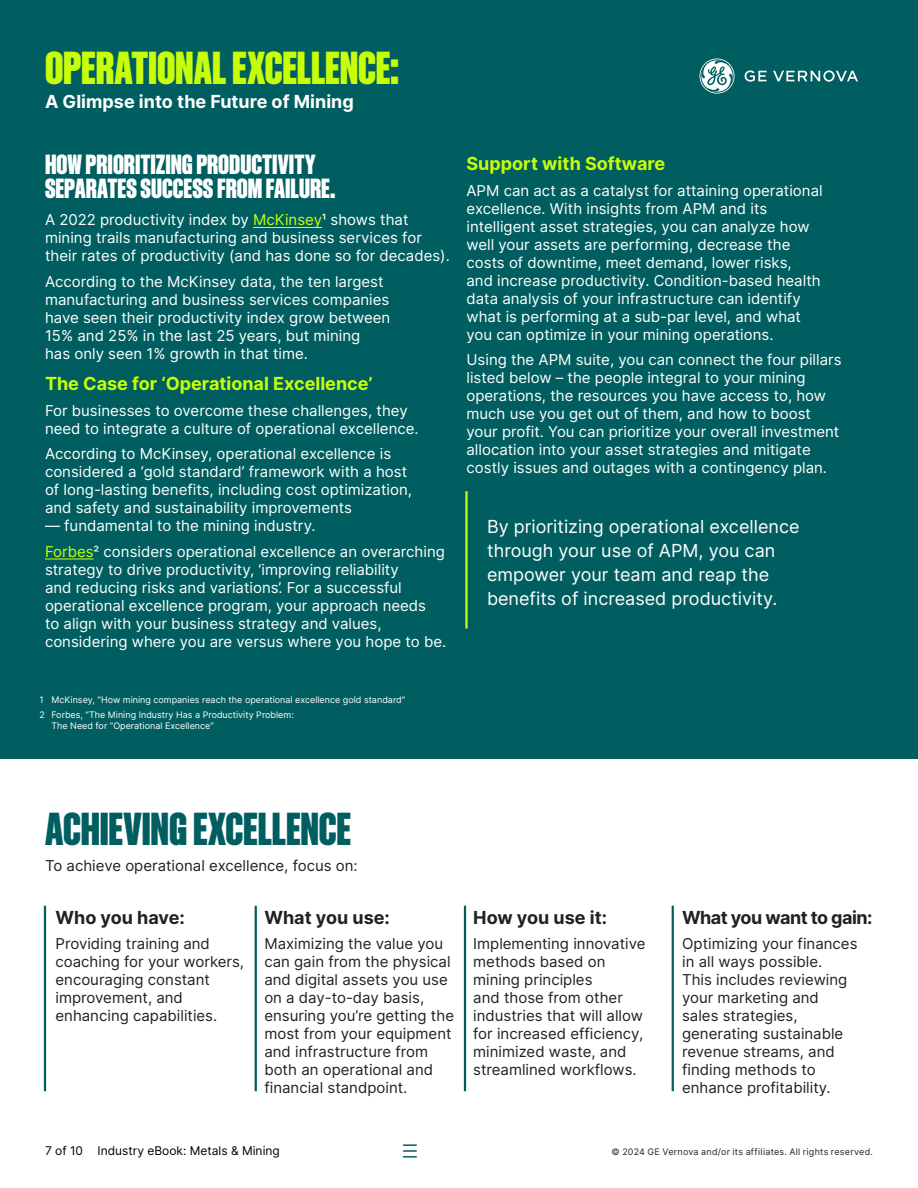
<style>
.page{position:relative;width:918px;height:1188px;background:#fff}
.page>*{position:absolute;margin:0;border:0;box-sizing:border-box;transform-origin:0 0}
.t1{font:800 45px "Sons Condensed";letter-spacing:-.005em;color:#c8ff08}
.t2{font:800 45px "Sons Condensed";letter-spacing:-.005em;color:#005e60}
.t3{font:800 27px/24px "Sons Condensed";color:#fff}
.t4{font:18px/24px "Inter";color:#fff}
.t5{font:700 18px "Inter";color:#c8ff08}
.t6{font:700 18px "Inter";letter-spacing:-.015em;color:#212121}
.t7{font:700 18px "Inter";color:#fff}
.t8{font:15px/18px "Inter";color:#fff}
.t9{font:15px/18px "Inter";color:#212121}
.t10{font:12px "Inter";color:#000}
.t11{font:9px/15.3px "Inter";color:#fff}
.t12{font:9px "Inter";letter-spacing:.03em;color:#212121}
.s1{color:#c8ff08}
</style>
<div class="page">
<div style="left:0;top:0;width:918px;height:759px;background:#005e60"></div>
<hr style="left:253px;top:227px;width:69px;height:1px;background:#c8ff08">
<hr style="left:45px;top:558px;width:49px;height:1px;background:#c8ff08">
<hr style="left:465px;top:491px;width:3px;height:138px;background:#c8ff08">
<hr style="left:44px;top:906px;width:2px;height:185px;background:#005e60">
<hr style="left:255px;top:906px;width:2px;height:185px;background:#005e60">
<hr style="left:464px;top:906px;width:2px;height:185px;background:#005e60">
<hr style="left:672px;top:906px;width:2px;height:185px;background:#005e60">
<svg style="left:404px;top:1144px;width:12px;height:14px"></svg>
<svg style="left:700px;top:59px;width:158px;height:35px"></svg>
<h1 class="t1" style="left:45px;top:43px;width:356px">OPERATIONAL EXCELLENCE:</h1>
<p class="t7" style="left:45px;top:88px;width:310px">A Glimpse into the Future of Mining</p>
<h2 class="t3" style="left:45px;top:152px;width:292px">HOW PRIORITIZING PRODUCTIVITY<br>SEPARATES SUCCESS FROM FAILURE.</h2>
<p class="t8" style="left:45px;top:210px;width:406px">A 2022 productivity index by <span class="s1">McKinsey</span>1 shows that mining trails manufacturing and business services for their rates of productivity (and has done so for decades).</p>
<p class="t8" style="left:45px;top:272px;width:347px">According to the McKinsey data, the ten largest manufacturing and business services companies have seen their productivity index grow between 15% and 25% in the last 25 years, but mining<br>has only seen 1% growth in that time.</p>
<p class="t5" style="left:45px;top:370px;width:329px">The Case for ‘Operational Excellence’</p>
<p class="t8" style="left:45px;top:401px;width:375px">For businesses to overcome these challenges, they need to integrate a culture of operational excellence.</p>
<p class="t8" style="left:45px;top:444px;width:369px">According to McKinsey, operational excellence is considered a ‘gold standard’ framework with a host of long-lasting benefits, including cost optimization, and safety and sustainability improvements</p>
<p class="t8" style="left:45px;top:512px;width:401px;line-height:25.5px">— fundamental to the mining industry.<br><span class="s1">Forbes</span>2 considers operational excellence an overarching</p>
<p class="t8" style="left:45px;top:560px;width:403px">strategy to drive productivity, ‘improving reliability<br>and reducing risks and variations’. For a successful operational excellence program, your approach needs<br>to align with your business strategy and values, considering where you are versus where you hope to be.</p>
<p class="t5" style="left:466px;top:151px;width:200px">Support with Software</p>
<p class="t8" style="left:466px;top:181px;width:358px">APM can act as a catalyst for attaining operational excellence. With insights from APM and its intelligent asset strategies, you can analyze how well your assets are performing, decrease the costs of downtime, meet demand, lower risks,<br>and increase productivity. Condition-based health data analysis of your infrastructure can identify what is performing at a sub-par level, and what you can optimize in your mining operations.</p>
<p class="t8" style="left:466px;top:351px;width:377px">Using the APM suite, you can connect the four pillars listed below – the people integral to your mining operations, the resources you have access to, how much use you get out of them, and how to boost your profit. You can prioritize your overall investment allocation into your asset strategies and mitigate costly issues and outages with a contingency plan.</p>
<p class="t4" style="left:487px;top:514px;width:314px">By prioritizing operational excellence through your use of APM, you can empower your team and reap the benefits of increased productivity.</p>
<p class="t11" style="left:39px;top:692px;width:368px">1 McKinsey, "How mining companies reach the operational excellence gold standard"<br>2 Forbes, “The Mining Industry Has a Productivity Problem:</p>
<p class="t11" style="left:51px;top:718px;width:164px">The Need for “Operational Excellence”</p>
<h1 class="t2" style="left:45px;top:804px;width:308px">ACHIEVING EXCELLENCE</h1>
<p class="t9" style="left:45px;top:856px;width:314px">To achieve operational excellence, focus on:</p>
<p class="t6" style="left:55px;top:904px;width:131px">Who you have:</p>
<p class="t9" style="left:56px;top:935px;width:190px">Providing training and coaching for your workers, encouraging constant improvement, and enhancing capabilities.</p>
<p class="t6" style="left:264px;top:904px;width:127px">What you use:</p>
<p class="t9" style="left:264px;top:935px;width:191px">Maximizing the value you can gain from the physical and digital assets you use on a day-to-day basis, ensuring you’re getting the most from your equipment and infrastructure from both an operational and financial standpoint.</p>
<p class="t6" style="left:473px;top:904px;width:135px">How you use it:</p>
<p class="t9" style="left:473px;top:935px;width:174px">Implementing innovative methods based on mining principles<br>and those from other industries that will allow for increased efficiency, minimized waste, and streamlined workflows.</p>
<p class="t6" style="left:682px;top:904px;width:192px">What you want to gain:</p>
<p class="t9" style="left:682px;top:935px;width:177px">Optimizing your finances in all ways possible.<br>This includes reviewing your marketing and sales strategies, generating sustainable revenue streams, and finding methods to enhance profitability.</p>
<p class="t10" style="left:45px;top:1142px;width:236px">7 of 10 Industry eBook: Metals &amp; Mining</p>
<p class="t12" style="left:612px;top:1146px;width:263px">© 2024 GE Vernova and/or its affiliates. All rights reserved.</p>
</div>
